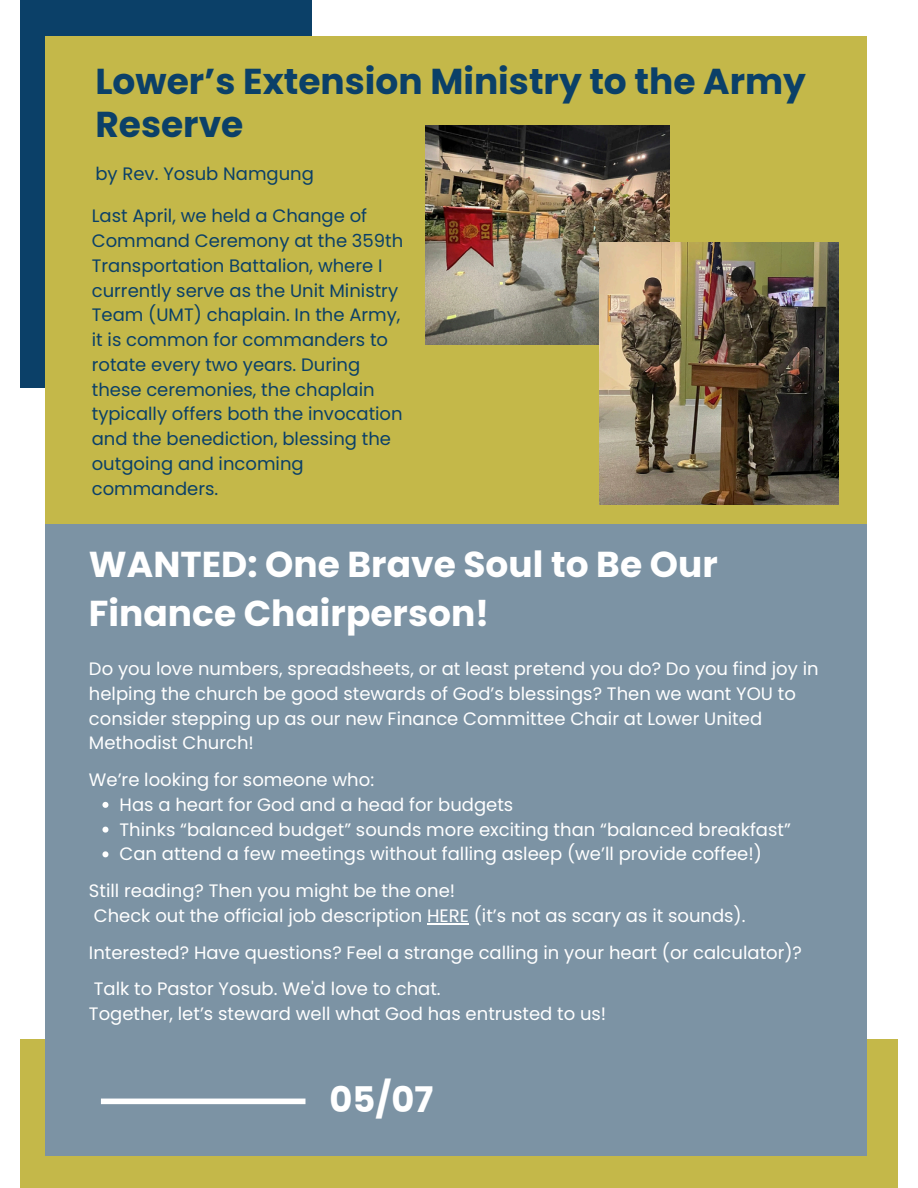
<style>
.page{position:relative;width:918px;height:1188px;background:#fff}
.page>*{position:absolute;margin:0;border:0;box-sizing:border-box;transform-origin:0 0}
.t1{font:700 36px/49.5px "Poppins";color:#fff}
.t2{font:700 36px/42.8px "Poppins";color:#0b4068}
.t3{font:700 35.25px "Poppins";color:#fff}
.t4{font:18px/24.8px "Poppins";color:#fff}
.t5{font:18px/24.8px "Poppins";color:#0b4068}
</style>
<div class="page">
<div style="left:20px;top:0;width:292px;height:388px;background:#0b4068"></div>
<div style="left:45px;top:36px;width:822px;height:488px;background:#c4b849"></div>
<div style="left:20px;top:1039px;width:878px;height:149px;background:#c4b849"></div>
<div style="left:45px;top:524px;width:821px;height:631px;background:#7c93a4"></div>
<div style="left:101px;top:1099px;width:204px;height:5px;background:#fff"></div>
<img style="left:426px;top:126px;width:244px;height:218px">
<img style="left:600px;top:242px;width:238px;height:263px">
<svg style="left:102px;top:802px;width:6px;height:6px"></svg>
<svg style="left:102px;top:827px;width:6px;height:6px"></svg>
<svg style="left:102px;top:851px;width:6px;height:6px"></svg>
<hr style="left:427px;top:923px;width:42px;height:2px;background:#fff">
<p class="t2" style="left:95px;top:60px;width:712px">Lower’s Extension Ministry to the Army<br>Reserve</p>
<h2 class="t5" style="left:95px;top:162px;width:220px">by Rev. Yosub Namgung</h2>
<p class="t5" style="left:92px;top:204px;width:313px">Last April, we held a Change of<br>Command Ceremony at the 359th<br>Transportation Battalion, where I currently serve as the Unit Ministry<br>Team (UMT) chaplain. In the Army, it is common for commanders to rotate every two years. During these ceremonies, the chaplain typically offers both the invocation and the benediction, blessing the outgoing and incoming commanders.</p>
<p class="t1" style="left:89px;top:540px;width:630px">WANTED: One Brave Soul to Be Our<br>Finance Chairperson!</p>
<p class="t4" style="left:89px;top:656px;width:731px">Do you love numbers, spreadsheets, or at least pretend you do? Do you find joy in helping the church be good stewards of God’s blessings? Then we want YOU to consider stepping up as our new Finance Committee Chair at Lower United Methodist Church!</p>
<p class="t4" style="left:89px;top:767px;width:287px">We’re looking for someone who:</p>
<p class="t4" style="left:120px;top:792px;width:395px">Has a heart for God and a head for budgets</p>
<p class="t4" style="left:120px;top:817px;width:673px">Thinks “balanced budget” sounds more exciting than “balanced breakfast”</p>
<p class="t4" style="left:120px;top:842px;width:644px">Can attend a few meetings without falling asleep (we’ll provide coffee!)</p>
<p class="t4" style="left:89px;top:878px;width:368px">Still reading? Then you might be the one!</p>
<p class="t4" style="left:94px;top:903px;width:653px">Check out the official job description HERE (it’s not as scary as it sounds).</p>
<p class="t4" style="left:89px;top:940px;width:715px">Interested? Have questions? Feel a strange calling in your heart (or calculator)?</p>
<p class="t4" style="left:94px;top:977px;width:348px">Talk to Pastor Yosub. We'd love to chat.</p>
<p class="t4" style="left:89px;top:1001px;width:519px">Together, let’s steward well what God has entrusted to us!</p>
<p class="t3" style="left:330px;top:1075px;width:105px">05/07</p>
</div>
